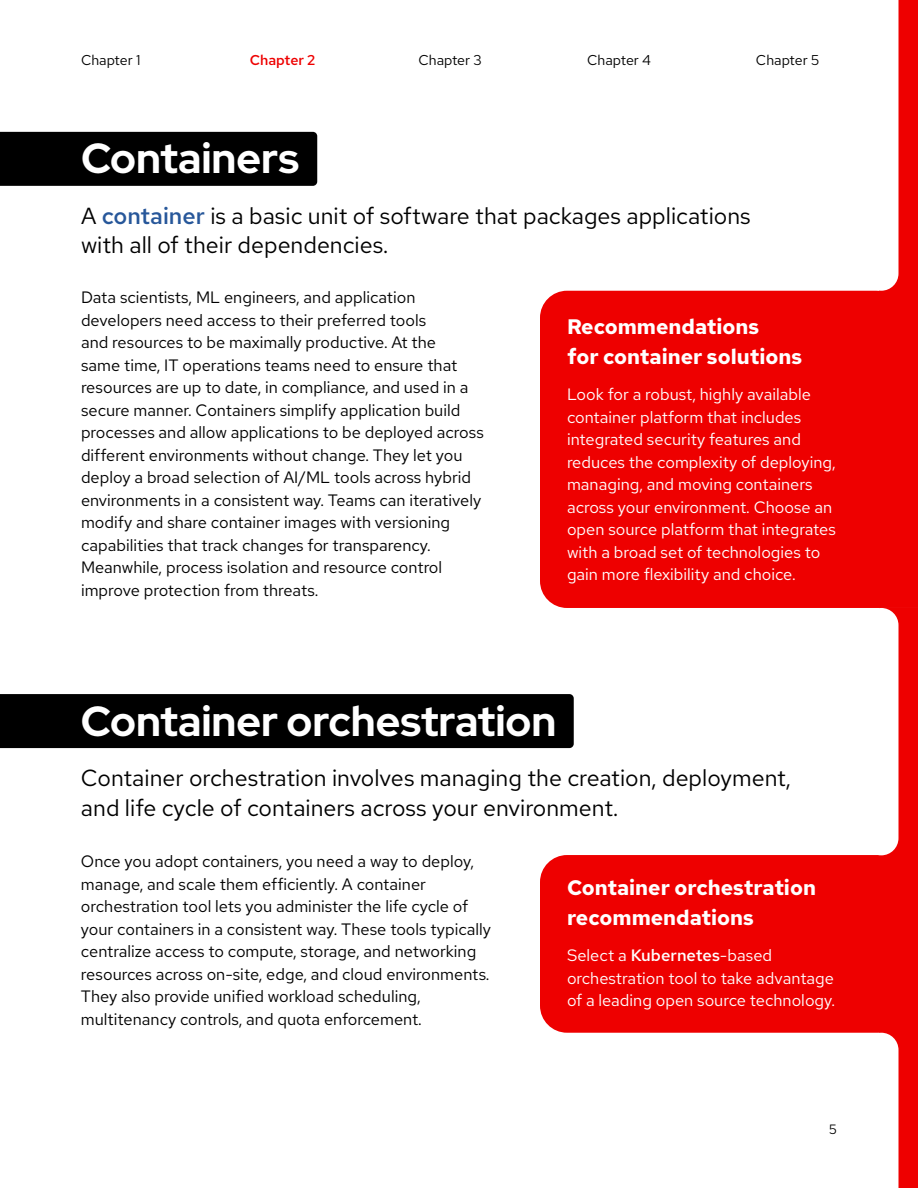
<style>
.page{position:relative;width:918px;height:1188px;background:#fff}
.page>*{position:absolute;margin:0;border:0;box-sizing:border-box;transform-origin:0 0}
.t1{font:700 42px "Red Hat Display";color:#fff}
.t2{font:23.25px/30px "Red Hat Text";color:#000}
.t3{font:700 21px/30px "Red Hat Text";color:#fff}
.t4{font:16.5px/22.5px "Red Hat Text";color:#000}
.t5{font:16.5px/22.5px "Red Hat Text";color:#fff}
.t6{font:14.25px "Red Hat Text";color:#000}
.t7{font:500 14.25px "Red Hat Text";color:#e00}
.t8{font:13.5px "Red Hat Text";color:#000}
.s1{font-weight:500;color:#27579a}
.s2{font-weight:500}
</style>
<div class="page">
<div style="left:0;top:132px;width:317px;height:54px;background:#000"></div>
<div style="left:540px;top:291px;width:378px;height:317px;background:#e00"></div>
<div style="left:0;top:694px;width:574px;height:54px;background:#000"></div>
<div style="left:540px;top:855px;width:378px;height:178px;background:#e00"></div>
<div style="left:879px;top:608px;width:39px;height:247px;background:#e00"></div>
<div style="left:864px;top:608px;width:34px;height:247px;background:#fff;border-radius:17px"></div>
<div style="left:879px;top:0;width:39px;height:291px;background:#e00"></div>
<div style="left:864px;top:0;width:34px;height:291px;background:#fff"></div>
<div style="left:879px;top:1033px;width:39px;height:155px;background:#e00"></div>
<div style="left:879px;top:1033px;width:19px;height:155px;background:#fff"></div>
<p class="t6" style="left:81px;top:50px;width:61px">Chapter 1</p>
<p class="t7" style="left:250px;top:50px;width:67px">Chapter 2</p>
<p class="t6" style="left:418px;top:50px;width:65px">Chapter 3</p>
<p class="t6" style="left:587px;top:50px;width:65px">Chapter 4</p>
<p class="t6" style="left:756px;top:50px;width:65px">Chapter 5</p>
<h1 class="t1" style="left:81px;top:131px;width:220px">Containers</h1>
<h2 class="t2" style="left:81px;top:200px;width:671px">A <span class="s1">container</span> is a basic unit of software that packages applications with all of their dependencies.</h2>
<p class="t4" style="left:81px;top:286px;width:404px">Data scientists, ML engineers, and application developers need access to their preferred tools<br>and resources to be maximally productive. At the<br>same time, IT operations teams need to ensure that resources are up to date, in compliance, and used in a secure manner. Containers simplify application build processes and allow applications to be deployed across different environments without change. They let you deploy a broad selection of AI/ML tools across hybrid environments in a consistent way. Teams can iteratively modify and share container images with versioning capabilities that track changes for transparency.<br>Meanwhile, process isolation and resource control improve protection from threats.</p>
<p class="t3" style="left:567px;top:312px;width:237px">Recommendations<br>for container solutions</p>
<p class="t5" style="left:567px;top:383px;width:271px">Look for a robust, highly available container platform that includes integrated security features and reduces the complexity of deploying, managing, and moving containers across your environment. Choose an open source platform that integrates with a broad set of technologies to gain more flexibility and choice.</p>
<h1 class="t1" style="left:81px;top:693px;width:477px">Container orchestration</h1>
<h2 class="t2" style="left:81px;top:762px;width:712px">Container orchestration involves managing the creation, deployment, and life cycle of containers across your environment.</h2>
<p class="t4" style="left:81px;top:850px;width:412px">Once you adopt containers, you need a way to deploy, manage, and scale them efficiently. A container orchestration tool lets you administer the life cycle of your containers in a consistent way. These tools typically centralize access to compute, storage, and networking resources across on-site, edge, and cloud environments.<br>They also provide unified workload scheduling, multitenancy controls, and quota enforcement.</p>
<p class="t3" style="left:567px;top:873px;width:250px">Container orchestration recommendations</p>
<p class="t5" style="left:567px;top:944px;width:270px">Select a <span class="s2">Kubernetes</span>-based orchestration tool to take advantage of a leading open source technology.</p>
<p class="t8" style="left:829px;top:1120px;width:9px">5</p>
</div>
